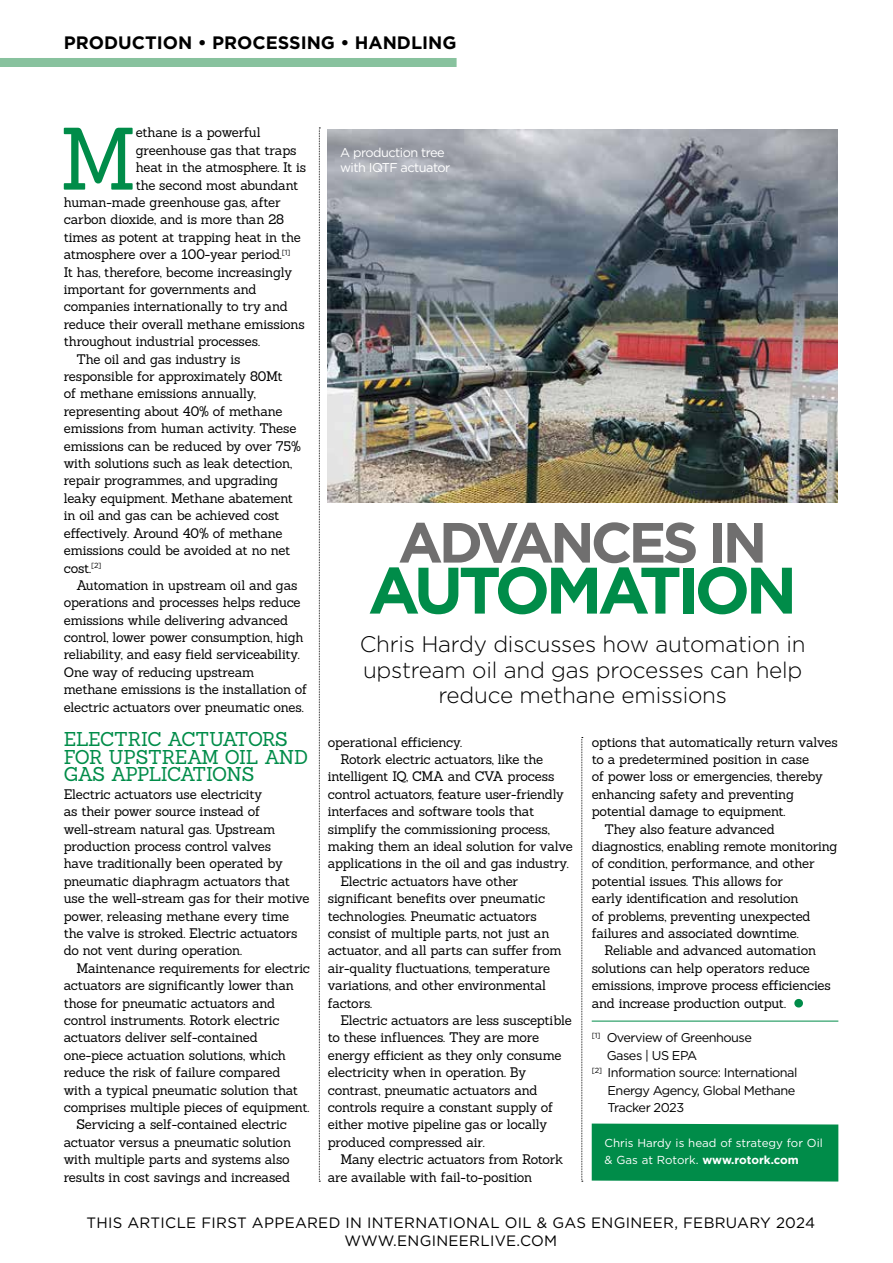
<style>
.page{position:relative;width:893px;height:1263px;background:#fff}
.page>*{position:absolute;margin:0;border:0;box-sizing:border-box;transform-origin:0 0}
.t1{font:86.25px "Sanchez";color:#008c49}
.t2{font:700 65.55px "Gotham";letter-spacing:-.07em;color:#008c49}
.t3{font:700 56.55px "Gotham";letter-spacing:-.07em;color:#706f6f}
.t4{font:300 22.5px/25.5px "Gotham";letter-spacing:-.01em;color:#000;text-align:center}
.t5{font:19.5px/17.4px "Sanchez";letter-spacing:-.035em;color:#008c49}
.t6{font:700 18px "Gotham";color:#000}
.t7{font:15px/18px "Gotham";letter-spacing:.02em;color:#000;text-align:center}
.t8{font:13.5px/17.4px "Sanchez";letter-spacing:-.015em;color:#000}
.t9{font:12.75px "Gotham";letter-spacing:-.04em;color:#000}
.t10{font:12.75px/15.3px "Gotham";letter-spacing:-.04em;color:#fff}
.t11{font:11.55px/16.5px "Gotham";color:#fff}
.s1{font-weight:700}
</style>
<div class="page">
<svg style="left:319px;top:128px;width:1px;height:1054px"></svg>
<svg style="left:581px;top:737px;width:2px;height:445px"></svg>
<svg style="left:794px;top:999px;width:9px;height:8px"></svg>
<div style="left:0;top:58px;width:457px;height:9px;background:#88c29e"></div>
<div style="left:592px;top:1123px;width:246px;height:58px;background:#008c49"></div>
<img style="left:328px;top:130px;width:510px;height:373px">
<hr style="left:592px;top:1021px;width:246px;height:1px;background:#008c49">
<h3 class="t6" style="left:64px;top:31px;width:394px">PRODUCTION • PROCESSING • HANDLING</h3>
<h1 class="t1" style="left:60px;top:103px;width:78px">M</h1>
<p class="t8" style="left:136px;top:124px;width:126px">ethane is a powerful</p>
<p class="t8" style="left:136px;top:141px;width:162px">greenhouse gas that traps</p>
<p class="t8" style="left:136px;top:159px;width:172px">heat in the atmosphere. It is</p>
<p class="t8" style="left:136px;top:176px;width:164px">the second most abundant</p>
<p class="t8" style="left:64px;top:193px;width:218px">human-made greenhouse gas, after</p>
<p class="t8" style="left:64px;top:211px;width:222px">carbon dioxide, and is more than 28</p>
<p class="t8" style="left:64px;top:228px;width:239px">times as potent at trapping heat in the</p>
<p class="t8" style="left:64px;top:246px;width:228px">atmosphere over a 100-year period.<sup>[1]</sup></p>
<p class="t8" style="left:64px;top:263px;width:230px">It has, therefore, become increasingly</p>
<p class="t8" style="left:64px;top:280px;width:194px">important for governments and</p>
<p class="t8" style="left:64px;top:298px;width:225px">companies internationally to try and</p>
<p class="t8" style="left:64px;top:315px;width:242px">reduce their overall methane emissions</p>
<p class="t8" style="left:64px;top:333px;width:198px">throughout industrial processes.</p>
<p class="t8" style="left:77px;top:350px;width:165px">The oil and gas industry is</p>
<p class="t8" style="left:64px;top:367px;width:221px">responsible for approximately 80Mt</p>
<p class="t8" style="left:64px;top:385px;width:194px">of methane emissions annually,</p>
<p class="t8" style="left:64px;top:402px;width:220px">representing about 40% of methane</p>
<p class="t8" style="left:64px;top:420px;width:234px">emissions from human activity. These</p>
<p class="t8" style="left:64px;top:437px;width:239px">emissions can be reduced by over 75%</p>
<p class="t8" style="left:64px;top:454px;width:230px">with solutions such as leak detection,</p>
<p class="t8" style="left:64px;top:472px;width:216px">repair programmes, and upgrading</p>
<p class="t8" style="left:64px;top:489px;width:231px">leaky equipment. Methane abatement</p>
<p class="t8" style="left:64px;top:507px;width:217px">in oil and gas can be achieved cost</p>
<p class="t8" style="left:64px;top:524px;width:220px">effectively. Around 40% of methane</p>
<p class="t8" style="left:64px;top:541px;width:228px">emissions could be avoided at no net</p>
<p class="t8" style="left:64px;top:559px;width:39px">cost.<sup>[2]</sup></p>
<p class="t8" style="left:77px;top:576px;width:222px">Automation in upstream oil and gas</p>
<p class="t8" style="left:64px;top:594px;width:238px">operations and processes helps reduce</p>
<p class="t8" style="left:64px;top:611px;width:226px">emissions while delivering advanced</p>
<p class="t8" style="left:64px;top:628px;width:241px">control, lower power consumption, high</p>
<p class="t8" style="left:64px;top:646px;width:237px">reliability, and easy field serviceability.</p>
<p class="t8" style="left:64px;top:663px;width:192px">One way of reducing upstream</p>
<p class="t8" style="left:64px;top:681px;width:245px">methane emissions is the installation of</p>
<p class="t8" style="left:64px;top:698px;width:241px">electric actuators over pneumatic ones.</p>
<h3 class="t5" style="left:64px;top:731px;width:246px">ELECTRIC ACTUATORS<br>FOR UPSTREAM OIL AND<br>GAS APPLICATIONS</h3>
<p class="t8" style="left:64px;top:785px;width:247px">Electric actuators use electricity<br>as their power source instead of well-stream natural gas. Upstream production process control valves<br>have traditionally been operated by pneumatic diaphragm actuators that use the well-stream gas for their motive power, releasing methane every time the valve is stroked. Electric actuators do not vent during operation.</p>
<p class="t8" style="left:77px;top:959px;width:235px">Maintenance requirements for electric</p>
<p class="t8" style="left:64px;top:976px;width:232px">actuators are significantly lower than</p>
<p class="t8" style="left:64px;top:994px;width:213px">those for pneumatic actuators and</p>
<p class="t8" style="left:64px;top:1011px;width:217px">control instruments. Rotork electric</p>
<p class="t8" style="left:64px;top:1029px;width:196px">actuators deliver self-contained</p>
<p class="t8" style="left:64px;top:1046px;width:224px">one-piece actuation solutions, which</p>
<p class="t8" style="left:64px;top:1063px;width:218px">reduce the risk of failure compared</p>
<p class="t8" style="left:64px;top:1081px;width:236px">with a typical pneumatic solution that</p>
<p class="t8" style="left:64px;top:1098px;width:247px">comprises multiple pieces of equipment.</p>
<p class="t8" style="left:77px;top:1116px;width:212px">Servicing a self-contained electric</p>
<p class="t8" style="left:64px;top:1133px;width:229px">actuator versus a pneumatic solution</p>
<p class="t8" style="left:64px;top:1150px;width:227px">with multiple parts and systems also</p>
<p class="t8" style="left:64px;top:1168px;width:228px">results in cost savings and increased</p>
<p class="t10" style="left:340px;top:144px;width:112px">A production tree with IQTF actuator</p>
<h3 class="t3" style="left:398px;top:505px;width:371px">ADVANCES IN</h3>
<h2 class="t2" style="left:368px;top:547px;width:431px">AUTOMATION</h2>
<h3 class="t4" style="left:360px;top:631px;width:447px">Chris Hardy discusses how automation in upstream oil and gas processes can help reduce methane emissions</h3>
<p class="t8" style="left:328px;top:733px;width:136px">operational efficiency.</p>
<p class="t8" style="left:340px;top:750px;width:204px">Rotork electric actuators, like the</p>
<p class="t8" style="left:328px;top:768px;width:228px">intelligent IQ, CMA and CVA process</p>
<p class="t8" style="left:328px;top:785px;width:238px">control actuators, feature user-friendly</p>
<p class="t8" style="left:328px;top:802px;width:208px">interfaces and software tools that</p>
<p class="t8" style="left:328px;top:820px;width:223px">simplify the commissioning process,</p>
<p class="t8" style="left:328px;top:837px;width:247px">making them an ideal solution for valve</p>
<p class="t8" style="left:328px;top:855px;width:242px">applications in the oil and gas industry.</p>
<p class="t8" style="left:340px;top:872px;width:179px">Electric actuators have other</p>
<p class="t8" style="left:328px;top:889px;width:219px">significant benefits over pneumatic</p>
<p class="t8" style="left:328px;top:907px;width:211px">technologies. Pneumatic actuators</p>
<p class="t8" style="left:328px;top:924px;width:223px">consist of multiple parts, not just an</p>
<p class="t8" style="left:328px;top:942px;width:235px">actuator, and all parts can suffer from</p>
<p class="t8" style="left:328px;top:959px;width:224px">air-quality fluctuations, temperature</p>
<p class="t8" style="left:328px;top:976px;width:220px">variations, and other environmental</p>
<p class="t8" style="left:328px;top:994px;width:46px">factors.</p>
<p class="t8" style="left:340px;top:1011px;width:233px">Electric actuators are less susceptible</p>
<p class="t8" style="left:328px;top:1029px;width:213px">to these influences. They are more</p>
<p class="t8" style="left:328px;top:1046px;width:235px">energy efficient as they only consume</p>
<p class="t8" style="left:328px;top:1063px;width:200px">electricity when in operation. By</p>
<p class="t8" style="left:328px;top:1081px;width:211px">contrast, pneumatic actuators and</p>
<p class="t8" style="left:328px;top:1098px;width:227px">controls require a constant supply of</p>
<p class="t8" style="left:328px;top:1116px;width:221px">either motive pipeline gas or locally</p>
<p class="t8" style="left:328px;top:1133px;width:159px">produced compressed air.</p>
<p class="t8" style="left:340px;top:1150px;width:224px">Many electric actuators from Rotork</p>
<p class="t8" style="left:328px;top:1168px;width:206px">are available with fail-to-position</p>
<p class="t8" style="left:592px;top:733px;width:247px">options that automatically return valves</p>
<p class="t8" style="left:592px;top:750px;width:219px">to a predetermined position in case</p>
<p class="t8" style="left:592px;top:768px;width:233px">of power loss or emergencies, thereby</p>
<p class="t8" style="left:592px;top:785px;width:204px">enhancing safety and preventing</p>
<p class="t8" style="left:592px;top:802px;width:195px">potential damage to equipment.</p>
<p class="t8" style="left:604px;top:820px;width:172px">They also feature advanced</p>
<p class="t8" style="left:592px;top:837px;width:247px">diagnostics, enabling remote monitoring</p>
<p class="t8" style="left:592px;top:855px;width:224px">of condition, performance, and other</p>
<p class="t8" style="left:592px;top:872px;width:193px">potential issues. This allows for</p>
<p class="t8" style="left:592px;top:889px;width:208px">early identification and resolution</p>
<p class="t8" style="left:592px;top:907px;width:220px">of problems, preventing unexpected</p>
<p class="t8" style="left:592px;top:924px;width:208px">failures and associated downtime.</p>
<p class="t8" style="left:604px;top:942px;width:213px">Reliable and advanced automation</p>
<p class="t8" style="left:592px;top:959px;width:220px">solutions can help operators reduce</p>
<p class="t8" style="left:592px;top:976px;width:241px">emissions, improve process efficiencies</p>
<p class="t8" style="left:592px;top:994px;width:196px">and increase production output.</p>
<p class="t9" style="left:592px;top:1030px;width:162px"><sup>[1]</sup> Overview of Greenhouse</p>
<p class="t9" style="left:607px;top:1047px;width:92px">Gases | US EPA</p>
<p class="t9" style="left:592px;top:1064px;width:207px"><sup>[2]</sup> Information source: International</p>
<p class="t9" style="left:608px;top:1082px;width:189px">Energy Agency, Global Methane</p>
<p class="t9" style="left:608px;top:1099px;width:78px">Tracker 2023</p>
<p class="t11" style="left:604px;top:1134px;width:220px">Chris Hardy is head of strategy for Oil &amp; Gas at Rotork. <span class="s1">www.rotork.com</span></p>
<p class="t7" style="left:86px;top:1214px;width:730px">THIS ARTICLE FIRST APPEARED IN INTERNATIONAL OIL &amp; GAS ENGINEER, FEBRUARY 2024<br>WWW.ENGINEERLIVE.COM</p>
</div>
